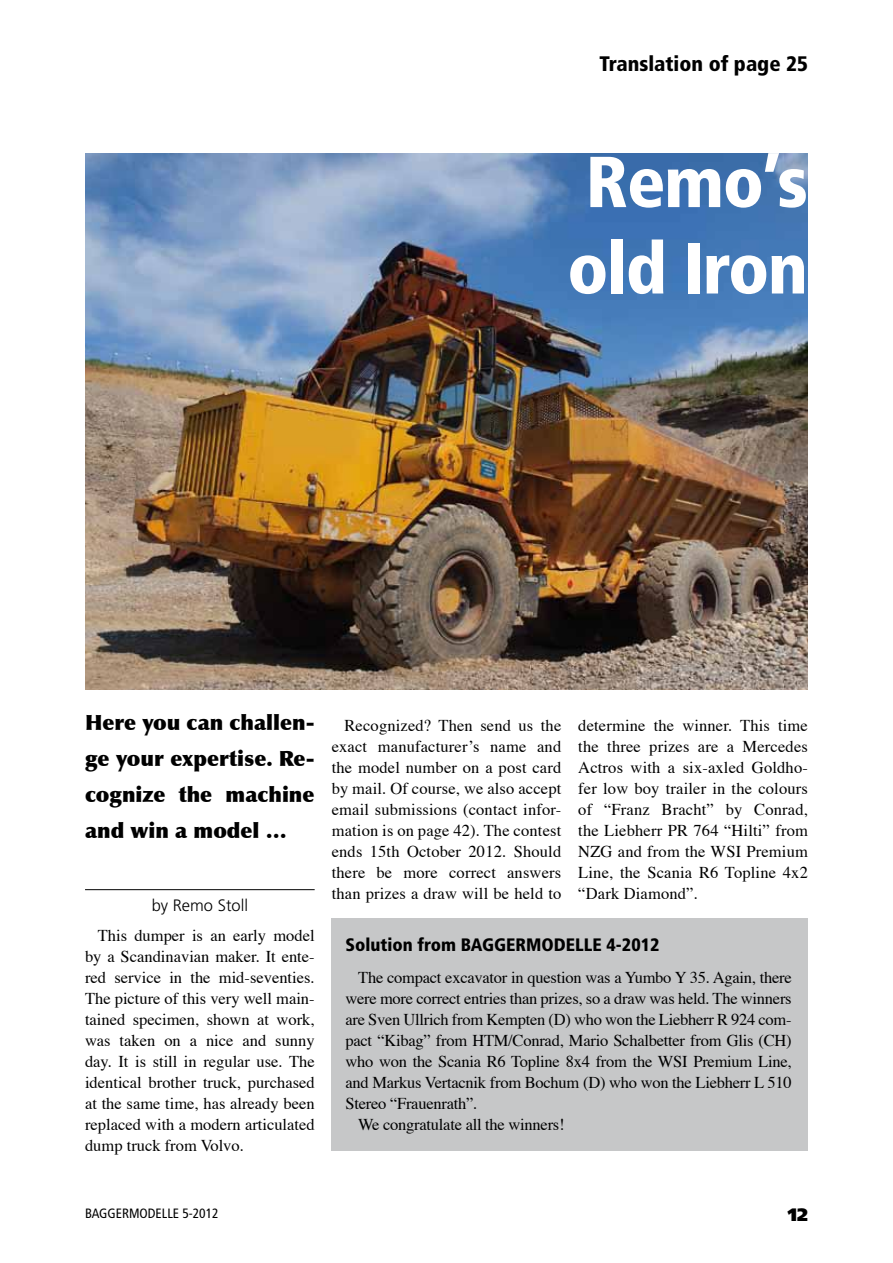
<style>
.page{position:relative;width:893px;height:1263px;background:#fff}
.page>*{position:absolute;margin:0;border:0;box-sizing:border-box;transform-origin:0 0}
.t1{font:900 condensed 72px/86.4px "Frutiger";letter-spacing:-.02em;color:#fff}
.t2{font:900 21px/36px "Optima";color:#000;text-align:justify}
.t3{font:900 condensed 21px "Frutiger";color:#000}
.t4{font:900 condensed 18px "Frutiger";color:#000}
.t5{font:900 18px "Frutiger";color:#000}
.t6{font:16.5px/21px "Times";letter-spacing:-.015em;color:#000;text-align:justify}
.t7{font:300 16.5px "Frutiger";color:#000}
.t8{font:condensed 13.5px "Frutiger";color:#000}
</style>
<div class="page">
<img style="left:85px;top:153px;width:723px;height:537px">
<hr style="left:85px;top:889px;width:230px;height:1px;background:#000">
<div style="left:332px;top:918px;width:476px;height:233px;background:#c6c7c8"></div>
<p class="t3" style="left:599px;top:51px;width:210px">Translation of page 25</p>
<h1 class="t1" style="left:567px;top:139px;width:242px">Remo’s old Iron</h1>
<p class="t2" style="left:85px;top:705px;width:231px">Here you can challen&shy;ge your expertise. Re&shy;cognize the machine and win a model …</p>
<p class="t7" style="left:152px;top:896px;width:98px">by Remo Stoll</p>
<p class="t6" style="left:85px;top:926px;width:231px;text-indent:13px">This dumper is an early model by a Scandinavian maker. It ente&shy;red service in the mid-seventies.<br>The picture of this very well main&shy;tained specimen, shown at work, was taken on a nice and sunny day. It is still in regular use. The identical brother truck, purchased at the same time, has already been replaced with a modern articulated dump truck from Volvo.</p>
<p class="t6" style="left:332px;top:716px;width:231px;text-indent:13px">Recognized? Then send us the exact manufacturer’s name and the model number on a post card by mail. Of course, we also accept email submissions (contact infor&shy;mation is on page 42). The contest ends 15th October 2012. Should there be more correct answers than prizes a draw will be held to</p>
<p class="t4" style="left:345px;top:934px;width:315px">Solution from BAGGERMODELLE 4-2012</p>
<p class="t6" style="left:358px;top:968px;width:435px">The compact excavator in question was a Yumbo Y 35. Again, there</p>
<p class="t6" style="left:345px;top:989px;width:448px">were more correct entries than prizes, so a draw was held. The winners</p>
<p class="t6" style="left:345px;top:1010px;width:448px">are Sven Ullrich from Kempten (D) who won the Liebherr R 924 com-</p>
<p class="t6" style="left:345px;top:1031px;width:448px">pact “Kibag” from HTM/Conrad, Mario Schalbetter from Glis (CH)</p>
<p class="t6" style="left:345px;top:1052px;width:448px">who won the Scania R6 Topline 8x4 from the WSI Premium Line,</p>
<p class="t6" style="left:345px;top:1073px;width:448px">and Markus Vertacnik from Bochum (D) who won the Liebherr L 510</p>
<p class="t6" style="left:345px;top:1094px;width:133px">Stereo “Frauenrath”.</p>
<p class="t6" style="left:358px;top:1115px;width:208px">We congratulate all the winners!</p>
<p class="t6" style="left:578px;top:716px;width:231px">determine the winner. This time the three prizes are a Mercedes Actros with a six-axled Goldho&shy;fer low boy trailer in the colours of “Franz Bracht” by Conrad, the Liebherr PR 764 “Hilti” from NZG and from the WSI Premium Line, the Scania R6 Topline 4x2 “Dark Diamond”.</p>
<p class="t8" style="left:85px;top:1205px;width:135px">BAGGERMODELLE 5-2012</p>
<p class="t5" style="left:788px;top:1204px;width:22px">12</p>
</div>
